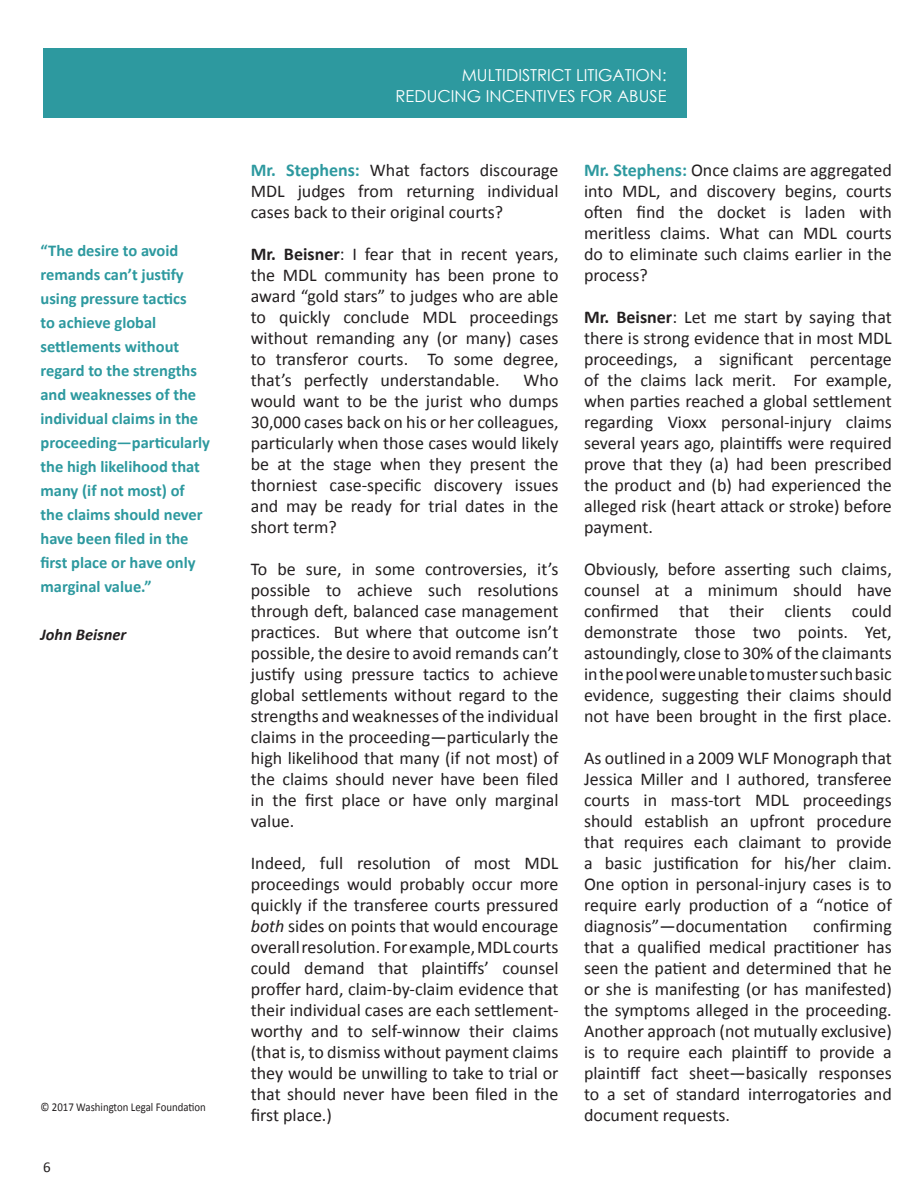
<style>
.page{position:relative;width:918px;height:1188px;background:#fff}
.page>*{position:absolute;margin:0;border:0;box-sizing:border-box;transform-origin:0 0}
.t1{font:18px/21px "Calibri";color:#231f20;text-align:justify}
.t2{font:700 16.5px/24px "Calibri";color:#2d999f}
.t3{font:16.5px "Century Gothic";color:#fff}
.t4{font:italic 700 16.5px "Calibri";color:#231f20}
.t5{font:15px "Calibri";color:#231f20}
.t6{font:12px "Calibri";color:#231f20;scale:.9 1}
.s1{font-weight:700;color:#2d999f}
.s2{font-weight:700}
.s3{font-style:italic}
</style>
<div class="page">
<div style="left:43px;top:48px;width:644px;height:70px;background:#2d999f"></div>
<p class="t2" style="left:40px;top:238px;width:171px">“The desire to avoid remands can’t justify using pressure tactics<br>to achieve global settlements without regard to the strengths and weaknesses of the individual claims in the proceeding—particularly the high likelihood that many (if not most) of the claims should never have been filed in the first place or have only marginal value.”</p>
<p class="t4" style="left:40px;top:624px;width:87px">John Beisner</p>
<p class="t6" style="left:40px;top:1099px;width:185px">© 2017 Washington Legal Foundation</p>
<p class="t5" style="left:43px;top:1158px;width:9px">6</p>
<p class="t3" style="left:462px;top:64px;width:206px">MULTIDISTRICT LITIGATION:</p>
<p class="t3" style="left:396px;top:85px;width:273px">REDUCING INCENTIVES FOR ABUSE</p>
<p class="t1" style="left:251px;top:159px;width:309px"><span class="s1">Mr. Stephens:</span> What factors discourage MDL judges from returning individual cases back to their original courts?</p>
<p class="t1" style="left:251px;top:243px;width:309px"><span class="s2">Mr. Beisner</span>: I fear that in recent years, the MDL community has been prone to award “gold stars” to judges who are able to quickly conclude MDL proceedings without remanding any (or many) cases to transferor courts. To some degree, that’s perfectly understandable.</p>
<p class="t1" style="left:251px;top:369px;width:309px;text-indent:273px">Who would want to be the jurist who dumps 30,000 cases back on his or her colleagues, particularly when those cases would likely be at the stage when they present the thorniest case-specific discovery issues and may be ready for trial dates in the short term?</p>
<p class="t1" style="left:251px;top:558px;width:309px">To be sure, in some controversies, it’s possible to achieve such resolutions through deft, balanced case management practices. But where that outcome isn’t possible, the desire to avoid remands can’t justify using pressure tactics to achieve global settlements without regard to the strengths and weaknesses of the individual claims in the proceeding—particularly the high likelihood that many (if not most) of the claims should never have been filed in the first place or have only marginal</p>
<p class="t1" style="left:251px;top:810px;width:45px">value.</p>
<p class="t1" style="left:251px;top:852px;width:309px">Indeed, full resolution of most MDL proceedings would probably occur more quickly if the transferee courts pressured <span class="s3">both</span> sides on points that would encourage overall resolution. For example, MDL courts could demand that plaintiffs’ counsel proffer hard, claim-by-claim evidence that their individual cases are each settlement&shy;worthy and to self-winnow their claims (that is, to dismiss without payment claims they would be unwilling to take to trial or that should never have been filed in the first place.)</p>
<p class="t1" style="left:584px;top:159px;width:309px"><span class="s1">Mr. Stephens:</span> Once claims are aggregated into MDL, and discovery begins, courts often find the docket is laden with meritless claims. What can MDL courts do to eliminate such claims earlier in the process?</p>
<p class="t1" style="left:584px;top:306px;width:309px"><span class="s2">Mr. Beisner</span>: Let me start by saying that there is strong evidence that in most MDL proceedings, a significant percentage of the claims lack merit. For example, when parties reached a global settlement regarding Vioxx personal-injury claims several years ago, plaintiffs were required prove that they (a) had been prescribed the product and (b) had experienced the alleged risk (heart attack or stroke) before payment.</p>
<p class="t1" style="left:584px;top:558px;width:309px">Obviously, before asserting such claims, counsel at a minimum should have confirmed that their clients could demonstrate those two points. Yet, astoundingly, close to 30% of the claimants in the pool were unable to muster such basic evidence, suggesting their claims should not have been brought in the first place.</p>
<p class="t1" style="left:584px;top:747px;width:309px">As outlined in a 2009 WLF Monograph that Jessica Miller and I authored, transferee courts in mass-tort MDL proceedings should establish an upfront procedure that requires each claimant to provide a basic justification for his/her claim.<br>One option in personal-injury cases is to require early production of a “notice of diagnosis”—documentation</p>
<p class="t1" style="left:584px;top:915px;width:309px;text-indent:229px">confirming that a qualified medical practitioner has seen the patient and determined that he or she is manifesting (or has manifested) the symptoms alleged in the proceeding.<br>Another approach (not mutually exclusive) is to require each plaintiff to provide a plaintiff fact sheet—basically responses to a set of standard interrogatories and document requests.</p>
</div>
